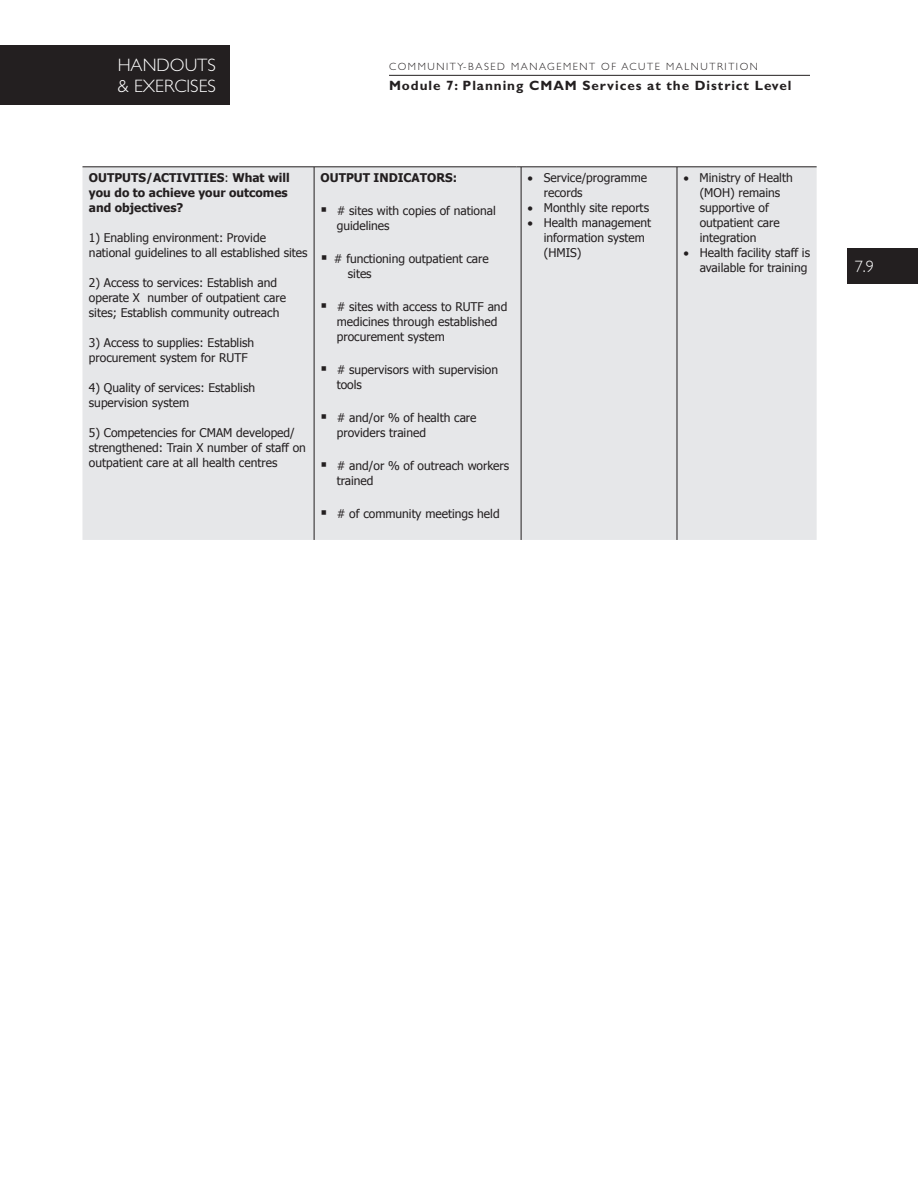
<style>
.page{position:relative;width:918px;height:1188px;background:#fff}
.page>*{position:absolute;margin:0;border:0;box-sizing:border-box;transform-origin:0 0}
.t1{font:300 18px/21px "Gill Sans";color:#fff}
.t2{font:300 16.5px "Gill Sans";color:#fff}
.t3{font:700 13.5px "Gill Sans";letter-spacing:.07em;color:#231f20}
.t4{font:12px/15px "Tahoma";color:#231f20}
.t5{font:700 12px/15px "Tahoma";color:#231f20}
.t6{font:300 10.5px "Gill Sans";letter-spacing:.15em;color:#231f20}
.s1{font-weight:400}
</style>
<div class="page">
<div style="left:0;top:45px;width:230px;height:60px;background:#231f20"></div>
<div style="left:82px;top:168px;width:735px;height:372px;background:#e6e7e9"></div>
<hr style="left:82px;top:167px;width:435px;height:1px;background:#231f20">
<hr style="left:314px;top:167px;width:1px;height:373px;background:#231f20">
<hr style="left:517px;top:167px;width:160px;height:1px;background:#231f20">
<hr style="left:521px;top:167px;width:1px;height:373px;background:#231f20">
<hr style="left:677px;top:167px;width:140px;height:1px;background:#231f20">
<hr style="left:677px;top:167px;width:1px;height:373px;background:#231f20">
<div style="left:848px;top:249px;width:70px;height:35px;background:#231f20"></div>
<hr style="left:389px;top:75px;width:421px;height:1px;background:#231f20">
<h1 class="t1" style="left:118px;top:55px;width:100px">HANDOUTS &amp; EXERCISES</h1>
<p class="t6" style="left:389px;top:60px;width:371px">COMMUNITY-BASED MANAGEMENT OF ACUTE MALNUTRITION</p>
<p class="t3" style="left:389px;top:77px;width:404px">Module 7: Planning CMAM Services at the District Level</p>
<p class="t5" style="left:89px;top:170px;width:202px">OUTPUTS/ACTIVITIES<span class="s1">:</span> What will you do to achieve your outcomes and objectives?</p>
<p class="t4" style="left:89px;top:230px;width:220px">1) Enabling environment: Provide national guidelines to all established sites</p>
<p class="t4" style="left:89px;top:275px;width:199px">2) Access to services: Establish and operate X number of outpatient care sites; Establish community outreach</p>
<p class="t4" style="left:89px;top:335px;width:167px">3) Access to supplies: Establish procurement system for RUTF</p>
<p class="t4" style="left:89px;top:380px;width:168px">4) Quality of services: Establish supervision system</p>
<p class="t4" style="left:89px;top:425px;width:218px">5) Competencies for CMAM developed/ strengthened: Train X number of staff on outpatient care at all health centres</p>
<p class="t5" style="left:321px;top:170px;width:138px">OUTPUT INDICATORS:</p>
<p class="t4" style="left:337px;top:203px;width:161px;text-indent:-16px">▪ # sites with copies of national guidelines</p>
<p class="t4" style="left:348px;top:251px;width:142px;text-indent:-27px">▪ # functioning outpatient care sites</p>
<p class="t4" style="left:337px;top:299px;width:172px;text-indent:-16px">▪ # sites with access to RUTF and medicines through established procurement system</p>
<p class="t4" style="left:337px;top:362px;width:163px;text-indent:-16px">▪ # supervisors with supervision tools</p>
<p class="t4" style="left:337px;top:410px;width:141px;text-indent:-16px">▪ # and/or % of health care providers trained</p>
<p class="t4" style="left:337px;top:458px;width:174px;text-indent:-16px">▪ # and/or % of outreach workers trained</p>
<p class="t4" style="left:321px;top:506px;width:181px">▪ # of community meetings held</p>
<p class="t4" style="left:544px;top:170px;width:105px;text-indent:-16px">• Service/programme records</p>
<p class="t4" style="left:528px;top:200px;width:123px">• Monthly site reports</p>
<p class="t4" style="left:544px;top:215px;width:109px;text-indent:-16px">• Health management information system (HMIS)</p>
<p class="t4" style="left:700px;top:170px;width:95px;text-indent:-16px">• Ministry of Health (MOH) remains supportive of outpatient care integration</p>
<p class="t4" style="left:683px;top:245px;width:128px;text-align:right">• Health facility staff is available for training</p>
<h2 class="t2" style="left:855px;top:258px;width:21px">7.9</h2>
</div>
